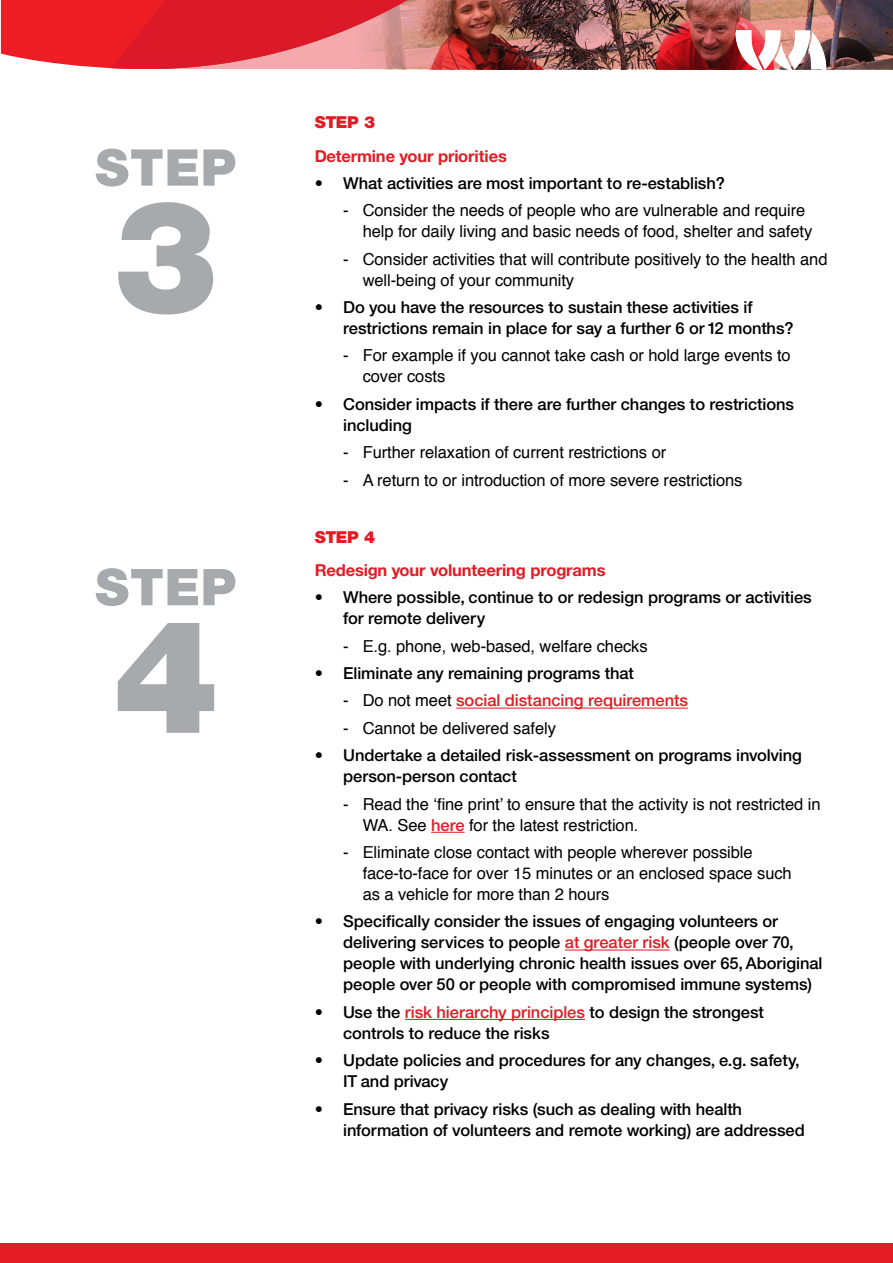
<style>
.page{position:relative;width:893px;height:1263px;background:#fff}
.page>*{position:absolute;margin:0;border:0;box-sizing:border-box;transform-origin:0 0}
.t1{font:900 157.8px "Helvetica Neue";color:#a7a9ac}
.t2{font:900 50.7px "Helvetica Neue";letter-spacing:.015em;color:#a7a9ac}
.t3{font:500 16.5px/21px "Helvetica Neue";letter-spacing:-.005em;color:#000}
.t4{font:16.5px/21px "Helvetica";letter-spacing:-.005em;color:#000}
.t5{font:700 16.5px "Helvetica Neue";letter-spacing:-.005em;color:#e31b23}
.t6{font:500 16.5px "Helvetica Neue";letter-spacing:-.005em;color:#e31b23}
.t7{font:900 16.5px "Helvetica Neue";letter-spacing:-.025em;color:#e31b23}
.s1{font-family:"Helvetica";font-weight:400;color:#000}
.s2{font-family:"Helvetica Neue";font-weight:500;color:#e31b23}
.s3{color:#e31b23}
</style>
<div class="page">
<img style="left:407px;top:0;width:486px;height:69px">
<svg style="left:1px;top:0;width:406px;height:69px;background:#e43b45"></svg>
<svg style="left:733px;top:30px;width:95px;height:40px"></svg>
<div style="left:0;top:1244px;width:893px;height:19px;background:#e31b23"></div>
<hr style="left:456px;top:708px;width:232px;height:1px;background:#e31b23">
<hr style="left:431px;top:832px;width:34px;height:1px;background:#e31b23">
<hr style="left:565px;top:950px;width:105px;height:1px;background:#e31b23">
<hr style="left:405px;top:1019px;width:180px;height:1px;background:#e31b23">
<p class="t2" style="left:95px;top:137px;width:143px">STEP</p>
<p class="t1" style="left:113px;top:163px;width:107px">3</p>
<p class="t2" style="left:95px;top:557px;width:143px">STEP</p>
<p class="t1" style="left:113px;top:582px;width:107px">4</p>
<p class="t7" style="left:315px;top:112px;width:62px">STEP 3</p>
<p class="t5" style="left:315px;top:145px;width:194px">Determine your priorities</p>
<p class="t3" style="left:315px;top:172px;width:412px">• What activities are most important to re-establish?</p>
<p class="t4" style="left:363px;top:200px;width:451px;text-indent:-20px">- Consider the needs of people who are vulnerable and require help for daily living and basic needs of food, shelter and safety</p>
<p class="t4" style="left:363px;top:249px;width:466px;text-indent:-20px">- Consider activities that will contribute positively to the health and well-being of your community</p>
<p class="t3" style="left:343px;top:296px;width:452px;text-indent:-28px">• Do you have the resources to sustain these activities if restrictions remain in place for say a further 6 or 12 months?</p>
<p class="t4" style="left:363px;top:346px;width:430px;text-indent:-20px">- For example if you cannot take cash or hold large events to cover costs</p>
<p class="t3" style="left:343px;top:393px;width:452px;text-indent:-28px">• Consider impacts if there are further changes to restrictions including</p>
<p class="t4" style="left:343px;top:442px;width:325px">- Further relaxation of current restrictions or</p>
<p class="t4" style="left:343px;top:470px;width:401px">- A return to or introduction of more severe restrictions</p>
<p class="t7" style="left:315px;top:527px;width:62px">STEP 4</p>
<p class="t5" style="left:315px;top:560px;width:292px">Redesign your volunteering programs</p>
<p class="t3" style="left:343px;top:587px;width:470px;text-indent:-28px">• Where possible, continue to or redesign programs or activities for remote delivery</p>
<p class="t4" style="left:343px;top:636px;width:306px">- E.g. phone, web-based, welfare checks</p>
<p class="t3" style="left:315px;top:662px;width:321px">• Eliminate any remaining programs that</p>
<p class="t6" style="left:343px;top:691px;width:346px"><span class="s1">- Do not meet</span> social distancing requirements</p>
<p class="t4" style="left:343px;top:718px;width:214px">- Cannot be delivered safely</p>
<p class="t3" style="left:343px;top:745px;width:460px;text-indent:-28px">• Undertake a detailed risk-assessment on programs involving person-person contact</p>
<p class="t4" style="left:363px;top:794px;width:459px;text-indent:-20px">- Read the ‘fine print’ to ensure that the activity is not restricted in<br>WA. See <span class="s2">here</span> for the latest restriction.</p>
<p class="t4" style="left:363px;top:842px;width:431px;text-indent:-20px">- Eliminate close contact with people wherever possible face-to-face for over 15 minutes or an enclosed space such as a vehicle for more than 2 hours</p>
<p class="t3" style="left:343px;top:911px;width:481px;text-indent:-28px">• Specifically consider the issues of engaging volunteers or delivering services to people <span class="s3">at greater risk</span> (people over 70, people with underlying chronic health issues over 65, Aboriginal people over 50 or people with compromised immune systems)</p>
<p class="t3" style="left:343px;top:1001px;width:422px;text-indent:-28px">• Use the <span class="s3">risk hierarchy principles</span> to design the strongest controls to reduce the risks</p>
<p class="t3" style="left:343px;top:1050px;width:458px;text-indent:-28px">• Update policies and procedures for any changes, e.g. safety,<br>IT and privacy</p>
<p class="t3" style="left:343px;top:1098px;width:463px;text-indent:-28px">• Ensure that privacy risks (such as dealing with health information of volunteers and remote working) are addressed</p>
</div>
